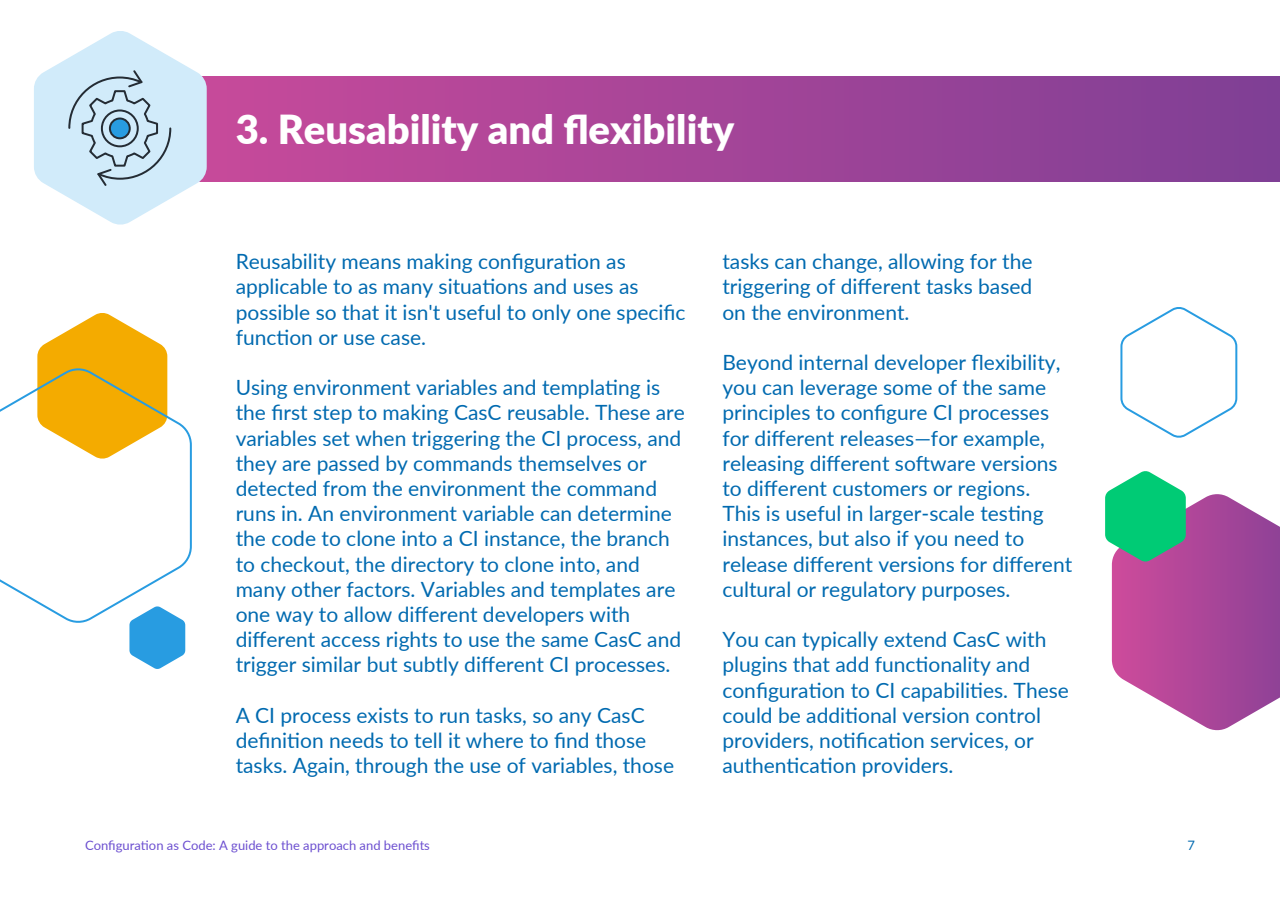
<style>
.page{position:relative;width:1280px;height:900px;background:#fff}
.page>*{position:absolute;margin:0;border:0;box-sizing:border-box;transform-origin:0 0}
.t1{font:900 40px "Lato";color:#fff}
.t2{font:21px/25.2px "Lato";color:#006ab0}
.t3{font:13px "Lato";color:#6c4fd0}
.t4{font:13px "Lato";color:#006ab0}
</style>
<div class="page">
<svg style="left:1105px;top:471px;width:175px;height:260px"></svg>
<svg style="left:37px;top:313px;width:130px;height:53px"></svg>
<div style="left:96px;top:76px;width:1184px;height:106px;background:linear-gradient(to right,#ce4b9b,#7f3f95)"></div>
<svg style="left:34px;top:31px;width:173px;height:194px"></svg>
<div style="left:109px;top:118px;width:22px;height:21px;border:2px solid #242c34;border-radius:50%"></div>
<svg style="left:129px;top:626px;width:56px;height:43px"></svg>
<svg style="left:0;top:366px;width:192px;height:260px"></svg>
<svg style="left:1120px;top:307px;width:118px;height:131px"></svg>
<h1 class="t1" style="left:236px;top:99px;width:500px">3. Reusability and flexibility</h1>
<p class="t2" style="left:236px;top:248px;width:451px">Reusability means making configuration as applicable to as many situations and uses as possible so that it isn't useful to only one specific function or use case.</p>
<p class="t2" style="left:236px;top:374px;width:451px">Using environment variables and templating is the first step to making CasC reusable. These are variables set when triggering the CI process, and they are passed by commands themselves or detected from the environment the command runs in. An environment variable can determine the code to clone into a CI instance, the branch to checkout, the directory to clone into, and many other factors. Variables and templates are one way to allow different developers with different access rights to use the same CasC and trigger similar but subtly different CI processes.</p>
<p class="t2" style="left:236px;top:702px;width:440px">A CI process exists to run tasks, so any CasC definition needs to tell it where to find those tasks. Again, through the use of variables, those</p>
<p class="t2" style="left:722px;top:248px;width:312px;text-align:justify">tasks can change, allowing for the triggering of different tasks based on the environment.</p>
<p class="t2" style="left:722px;top:349px;width:351px">Beyond internal developer flexibility, you can leverage some of the same principles to configure CI processes for different releases—for example, releasing different software versions to different customers or regions.<br>This is useful in larger-scale testing instances, but also if you need to release different versions for different cultural or regulatory purposes.</p>
<p class="t2" style="left:722px;top:626px;width:348px">You can typically extend CasC with plugins that add functionality and configuration to CI capabilities. These could be additional version control providers, notification services, or authentication providers.</p>
<p class="t3" style="left:85px;top:836px;width:346px">Configuration as Code: A guide to the approach and benefits</p>
<p class="t4" style="left:1187px;top:836px;width:9px">7</p>
</div>
